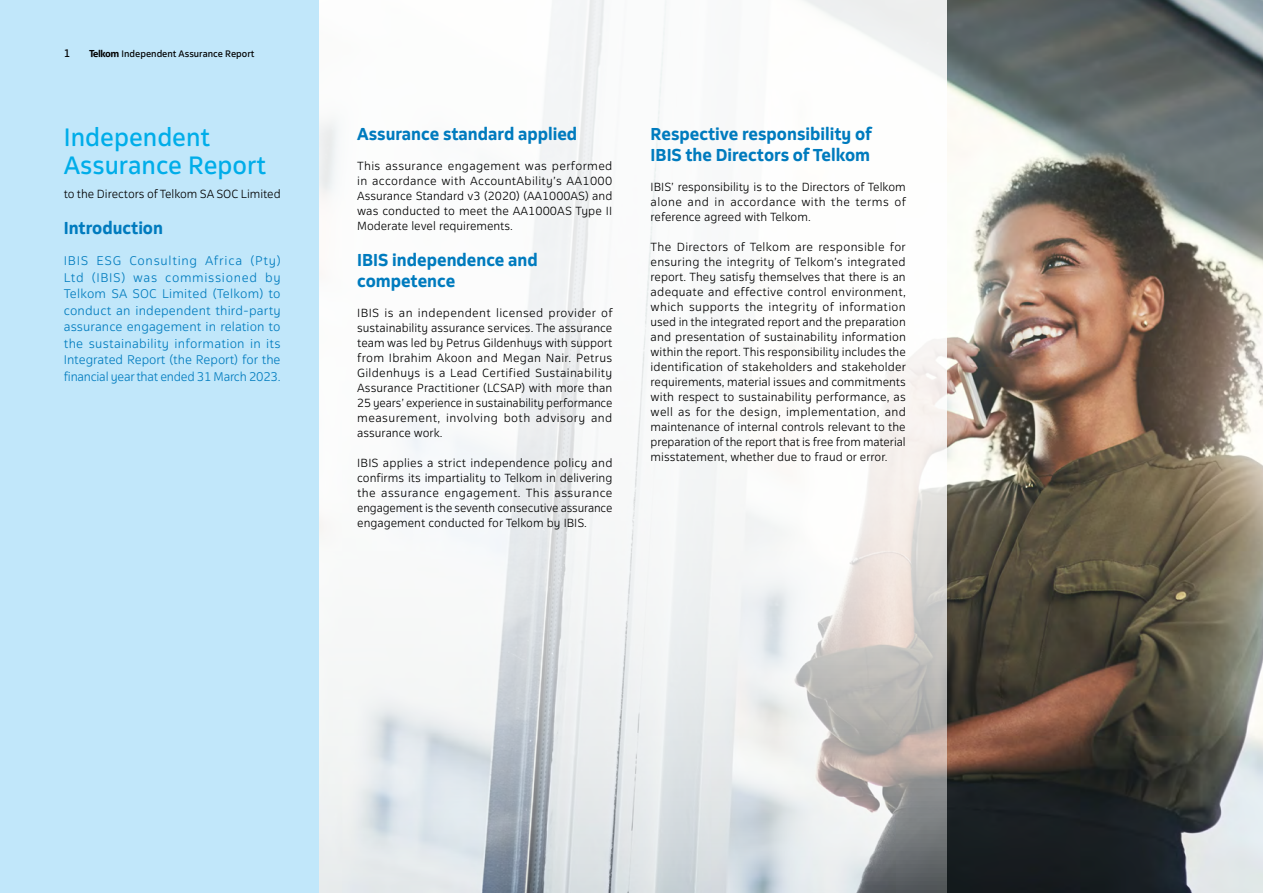
<style>
.page{position:relative;width:1263px;height:893px;background:#fff}
.page>*{position:absolute;margin:0;border:0;box-sizing:border-box;transform-origin:0 0}
.t1{font:24px/28.8px "Telkom 123";color:#00ade9}
.t2{font:700 16.5px/21px "Telkom 123";color:#007bbe}
.t3{font:300 12px/16.5px "Telkom 123";letter-spacing:-.02em;color:#007bbe;text-align:justify}
.t4{font:300 11.25px/15px "Telkom 123";color:#000;text-align:justify}
.t5{font:10.5px "Telkom 123";color:#000}
.t6{font:9px "Telkom 123";color:#000}
.s1{font-weight:700}
</style>
<div class="page">
<div style="left:0;top:0;width:319px;height:893px;background:#c1e7fa"></div>
<img style="left:947px;top:0;width:316px;height:893px">
<svg style="left:319px;top:0;width:628px;height:893px"></svg>
<p class="t5" style="left:64px;top:47px;width:8px">1</p>
<p class="t6" style="left:89px;top:48px;width:167px"><span class="s1">Telkom</span> Independent Assurance Report</p>
<h1 class="t1" style="left:64px;top:122px;width:204px">Independent<br>Assurance Report</h1>
<p class="t4" style="left:64px;top:186px;width:218px">to the Directors of Telkom SA SOC Limited</p>
<h2 class="t2" style="left:64px;top:217px;width:101px">Introduction</h2>
<p class="t3" style="left:64px;top:252px;width:218px">IBIS ESG Consulting Africa (Pty)<br>Ltd (IBIS) was commissioned by Telkom SA SOC Limited (Telkom) to conduct an independent third-party assurance engagement in relation to the sustainability information in its Integrated Report (the Report) for the financial year that ended 31 March 2023.</p>
<h2 class="t2" style="left:357px;top:123px;width:222px">Assurance standard applied</h2>
<p class="t4" style="left:357px;top:158px;width:257px">This assurance engagement was performed in accordance with AccountAbility’s AA1000<br>Assurance Standard v3 (2020) (AA1000AS) and was conducted to meet the AA1000AS Type II Moderate level requirements.</p>
<h2 class="t2" style="left:357px;top:249px;width:182px">IBIS independence and competence</h2>
<p class="t4" style="left:357px;top:305px;width:257px">IBIS is an independent licensed provider of sustainability assurance services. The assurance team was led by Petrus Gildenhuys with support from Ibrahim Akoon and Megan Nair. Petrus Gildenhuys is a Lead Certified Sustainability Assurance Practitioner (LCSAP) with more than 25 years’ experience in sustainability performance measurement, involving both advisory and assurance work.</p>
<p class="t4" style="left:357px;top:455px;width:257px">IBIS applies a strict independence policy and confirms its impartiality to Telkom in delivering the assurance engagement. This assurance engagement is the seventh consecutive assurance engagement conducted for Telkom by IBIS.</p>
<h2 class="t2" style="left:651px;top:123px;width:223px">Respective responsibility of<br>IBIS the Directors of Telkom</h2>
<p class="t4" style="left:651px;top:179px;width:257px">IBIS’ responsibility is to the Directors of Telkom alone and in accordance with the terms of reference agreed with Telkom.</p>
<p class="t4" style="left:651px;top:239px;width:257px">The Directors of Telkom are responsible for ensuring the integrity of Telkom’s integrated report. They satisfy themselves that there is an adequate and effective control environment, which supports the integrity of information used in the integrated report and the preparation and presentation of sustainability information within the report. This responsibility includes the identification of stakeholders and stakeholder requirements, material issues and commitments with respect to sustainability performance, as well as for the design, implementation, and maintenance of internal controls relevant to the preparation of the report that is free from material misstatement, whether due to fraud or error.</p>
</div>
